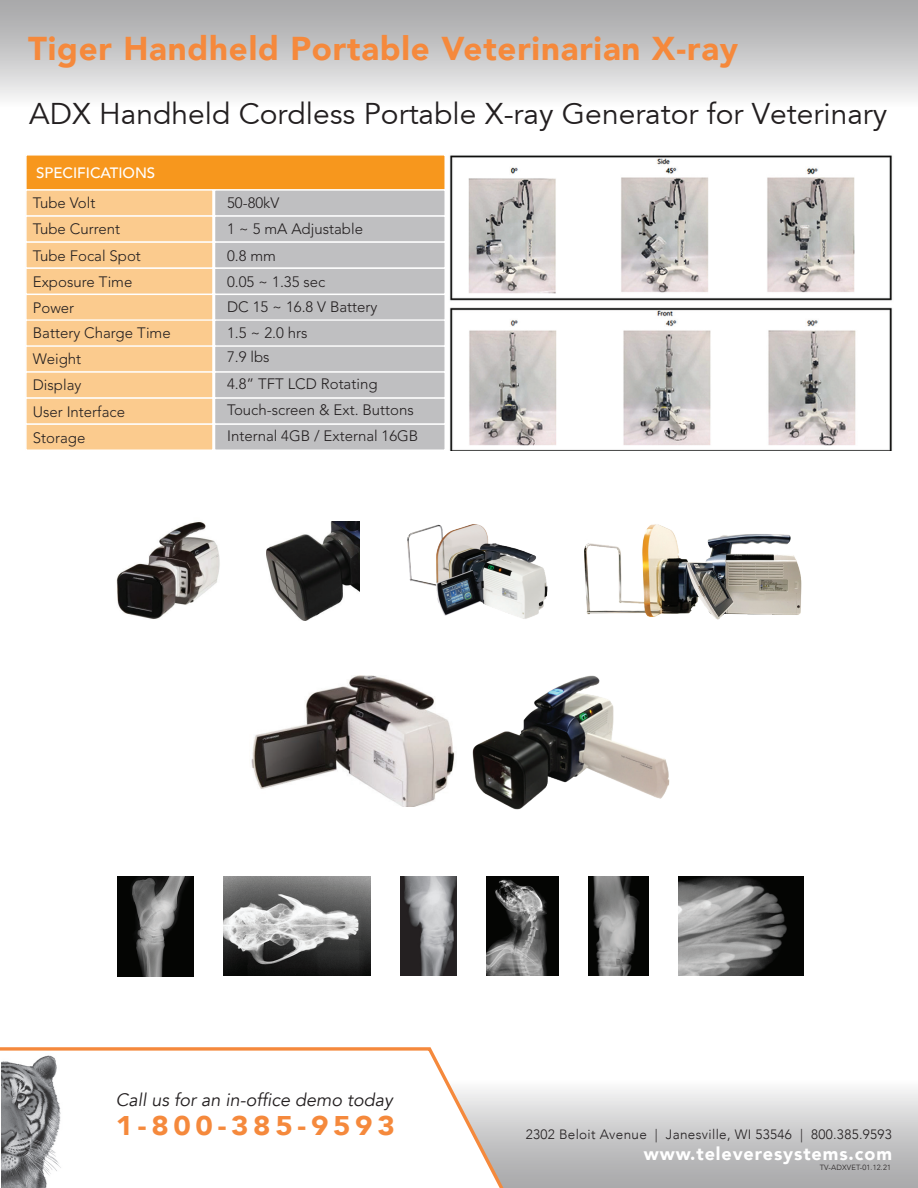
<style>
.page{position:relative;width:918px;height:1188px;background:#fff}
.page>*{position:absolute;margin:0;border:0;box-sizing:border-box;transform-origin:0 0}
.t1{font:900 33px "Avenir";letter-spacing:.025em;color:#f5893c}
.t2{font:30px "Avenir";color:#231f20}
.t3{font:900 27px "Avenir";letter-spacing:.16em;color:#f5893c;scale:1.09 1}
.t4{font:italic 18px "Avenir";color:#231f20}
.t5{font:900 18px "Avenir";letter-spacing:.05em;color:#fff}
.t6{font:300 15px/26.1px "Avenir LT Std";color:#231f20}
.t7{font:500 15px "Avenir";color:#fff}
.t8{font:300 13.5px "Avenir";letter-spacing:.025em;color:#231f20}
.t9{font:300 7.5px "Avenir";letter-spacing:.025em;color:#231f20}
</style>
<div class="page">
<svg style="left:514px;top:1089px;width:404px;height:99px;background:#c9c9ca"></svg>
<svg style="left:0;top:1047px;width:514px;height:141px"></svg>
<div style="left:0;top:0;width:918px;height:107px;background:linear-gradient(to bottom,#a1a1a3,#f7f7f7)"></div>
<img style="left:1px;top:1054px;width:73px;height:134px">
<div style="left:25px;top:154px;width:421px;height:37px;background:#f7971d;border:2px solid #fff"></div>
<div style="left:214px;top:189px;width:232px;height:28px;background:#bfbfc1;border:2px solid #fff"></div>
<div style="left:214px;top:294px;width:232px;height:27px;background:#bfbfc1"></div>
<div style="left:214px;top:345px;width:232px;height:28px;background:#bfbfc1;border:2px solid #fff"></div>
<div style="left:214px;top:319px;width:232px;height:28px;background:#bfbfc1;border:2px solid #fff"></div>
<div style="left:214px;top:371px;width:232px;height:28px;background:#bfbfc1;border:2px solid #fff"></div>
<div style="left:214px;top:397px;width:232px;height:28px;background:#bfbfc1;border:2px solid #fff"></div>
<div style="left:214px;top:423px;width:232px;height:28px;background:#bfbfc1;border:2px solid #fff"></div>
<div style="left:214px;top:215px;width:232px;height:28px;background:#bfbfc1;border:2px solid #fff"></div>
<div style="left:214px;top:241px;width:232px;height:28px;background:#bfbfc1;border:2px solid #fff"></div>
<div style="left:214px;top:267px;width:232px;height:28px;background:#bfbfc1;border:2px solid #fff"></div>
<div style="left:25px;top:189px;width:189px;height:28px;background:#fbcb8e;border:2px solid #fff"></div>
<div style="left:25px;top:294px;width:189px;height:27px;background:#fbcb8e"></div>
<div style="left:25px;top:345px;width:189px;height:28px;background:#fbcb8e;border:2px solid #fff"></div>
<div style="left:25px;top:319px;width:189px;height:28px;background:#fbcb8e;border:2px solid #fff"></div>
<div style="left:25px;top:371px;width:189px;height:28px;background:#fbcb8e;border:2px solid #fff"></div>
<div style="left:25px;top:397px;width:189px;height:28px;background:#fbcb8e;border:2px solid #fff"></div>
<div style="left:25px;top:423px;width:189px;height:28px;background:#fbcb8e;border:2px solid #fff"></div>
<div style="left:25px;top:215px;width:189px;height:28px;background:#fbcb8e;border:2px solid #fff"></div>
<div style="left:25px;top:241px;width:189px;height:28px;background:#fbcb8e;border:2px solid #fff"></div>
<div style="left:25px;top:267px;width:189px;height:28px;background:#fbcb8e;border:2px solid #fff"></div>
<img style="left:449px;top:155px;width:444px;height:296px">
<img style="left:473px;top:675px;width:196px;height:134px">
<img style="left:584px;top:524px;width:218px;height:96px">
<img style="left:251px;top:675px;width:204px;height:132px">
<img style="left:116px;top:521px;width:104px;height:98px">
<img style="left:266px;top:521px;width:93px;height:99px">
<img style="left:407px;top:524px;width:141px;height:95px">
<img style="left:588px;top:876px;width:61px;height:100px">
<img style="left:679px;top:876px;width:125px;height:100px">
<img style="left:486px;top:876px;width:72px;height:100px">
<img style="left:117px;top:876px;width:77px;height:100px">
<img style="left:400px;top:876px;width:56px;height:100px">
<img style="left:224px;top:876px;width:146px;height:100px">
<h1 class="t1" style="left:28px;top:20px;width:712px">Tiger Handheld Portable Veterinarian X-ray</h1>
<h2 class="t2" style="left:29px;top:96px;width:860px">ADX Handheld Cordless Portable X-ray Generator for Veterinary</h2>
<p class="t7" style="left:36px;top:160px;width:121px">SPECIFICATIONS</p>
<p class="t6" style="left:33px;top:190px;width:64px">Tube Volt</p>
<p class="t6" style="left:33px;top:216px;width:110px">Tube Current<br>Tube Focal Spot<br>Exposure Time</p>
<p class="t6" style="left:33px;top:295px;width:43px">Power</p>
<p class="t6" style="left:33px;top:320px;width:139px">Battery Charge Time</p>
<p class="t6" style="left:33px;top:372px;width:94px">Display<br>User Interface<br>Storage</p>
<p class="t6" style="left:33px;top:346px;width:50px">Weight</p>
<p class="t6" style="left:227px;top:190px;width:152px">50-80kV<br>1 ~ 5 mA Adjustable<br>0.8 mm<br>0.05 ~ 1.35 sec<br>DC 15 ~ 16.8 V Battery</p>
<p class="t6" style="left:227px;top:344px;width:44px">7.9 lbs</p>
<p class="t6" style="left:227px;top:320px;width:82px">1.5 ~ 2.0 hrs</p>
<p class="t6" style="left:227px;top:370px;width:193px">4.8” TFT LCD Rotating<br>Touch-screen &amp; Ext. Buttons<br>Internal 4GB / External 16GB</p>
<p class="t4" style="left:116px;top:1089px;width:279px">Call us for an in-office demo today</p>
<h3 class="t3" style="left:116px;top:1102px;width:257px">1-800-385-9593</h3>
<p class="t8" style="left:526px;top:1127px;width:368px">2302 Beloit Avenue | Janesville, WI 53546 | 800.385.9593</p>
<p class="t9" style="left:820px;top:1163px;width:73px">TV-ADXVET-01.12.21</p>
<p class="t5" style="left:644px;top:1138px;width:250px">www.televeresystems.com</p>
</div>
